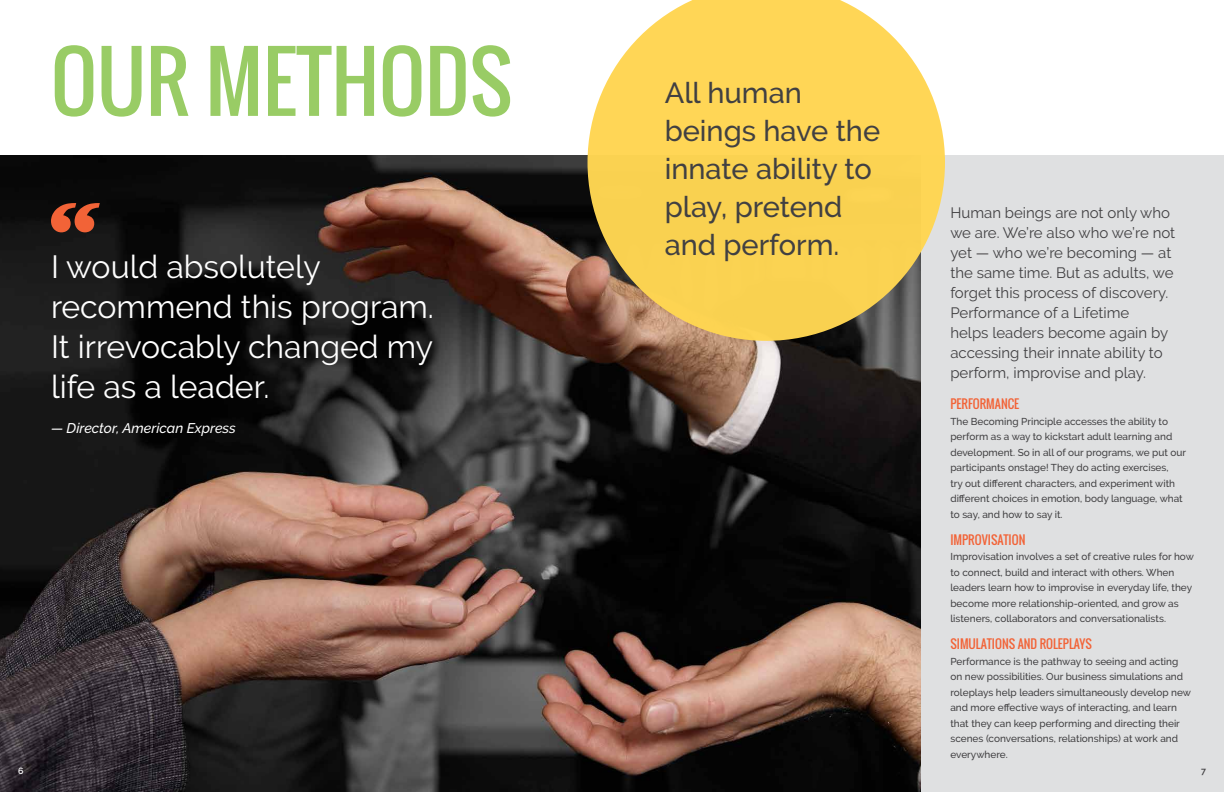
<style>
.page{position:relative;width:1224px;height:792px;background:#fff}
.page>*{position:absolute;margin:0;border:0;box-sizing:border-box;transform-origin:0 0}
.t1{font:80px "Oswald";color:#99cc65}
.t2{font:32px/40px "Raleway";color:#fff}
.t3{font:500 29px/38px "Raleway";color:#414042}
.t4{font:15px/20px "Raleway";color:#414042}
.t5{font:italic 500 14px "Raleway";color:#fff}
.t6{font:12px "Oswald";color:#f26337}
.t7{font:500 10px/15.5px "Raleway";color:#414042}
.t8{font:600 9px "Raleway";color:#fff}
.t9{font:600 9px "Raleway";color:#414042}
</style>
<div class="page">
<div style="left:884px;top:156px;width:340px;height:636px;background:#dfe0e1"></div>
<img style="left:0;top:156px;width:920px;height:636px">
<svg style="left:588px;top:0;width:357px;height:341px;background:#f0cd64"></svg>
<svg style="left:51px;top:203px;width:49px;height:29px"></svg>
<h1 class="t1" style="left:51px;top:21px;width:463px">OUR METHODS</h1>
<h2 class="t2" style="left:51px;top:246px;width:384px">I would absolutely recommend this program.<br>It irrevocably changed my life as a leader.</h2>
<h3 class="t5" style="left:51px;top:420px;width:186px">— Director, American Express</h3>
<h3 class="t3" style="left:665px;top:74px;width:217px">All human beings have the innate ability to play, pretend and perform.</h3>
<p class="t4" style="left:950px;top:203px;width:226px">Human beings are not only who we are. We’re also who we’re not yet — who we’re becoming — at the same time. But as adults, we forget this process of discovery.<br>Performance of a Lifetime<br>helps leaders become again by accessing their innate ability to perform, improvise and play.</p>
<p class="t6" style="left:950px;top:395px;width:70px">PERFORMANCE</p>
<p class="t7" style="left:950px;top:414px;width:237px">The Becoming Principle accesses the ability to perform as a way to kickstart adult learning and development. So in all of our programs, we put our participants onstage! They do acting exercises,<br>try out different characters, and experiment with different choices in emotion, body language, what to say, and how to say it.</p>
<p class="t6" style="left:950px;top:531px;width:77px">IMPROVISATION</p>
<p class="t7" style="left:950px;top:549px;width:245px">Improvisation involves a set of creative rules for how to connect, build and interact with others. When leaders learn how to improvise in everyday life, they become more relationship-oriented, and grow as listeners, collaborators and conversationalists.</p>
<p class="t6" style="left:950px;top:635px;width:143px">SIMULATIONS AND ROLEPLAYS</p>
<p class="t7" style="left:950px;top:654px;width:242px">Performance is the pathway to seeing and acting on new possibilities. Our business simulations and roleplays help leaders simultaneously develop new and more effective ways of interacting, and learn that they can keep performing and directing their scenes (conversations, relationships) at work and everywhere.</p>
<p class="t8" style="left:18px;top:766px;width:7px">6</p>
<p class="t9" style="left:1201px;top:766px;width:6px">7</p>
</div>
